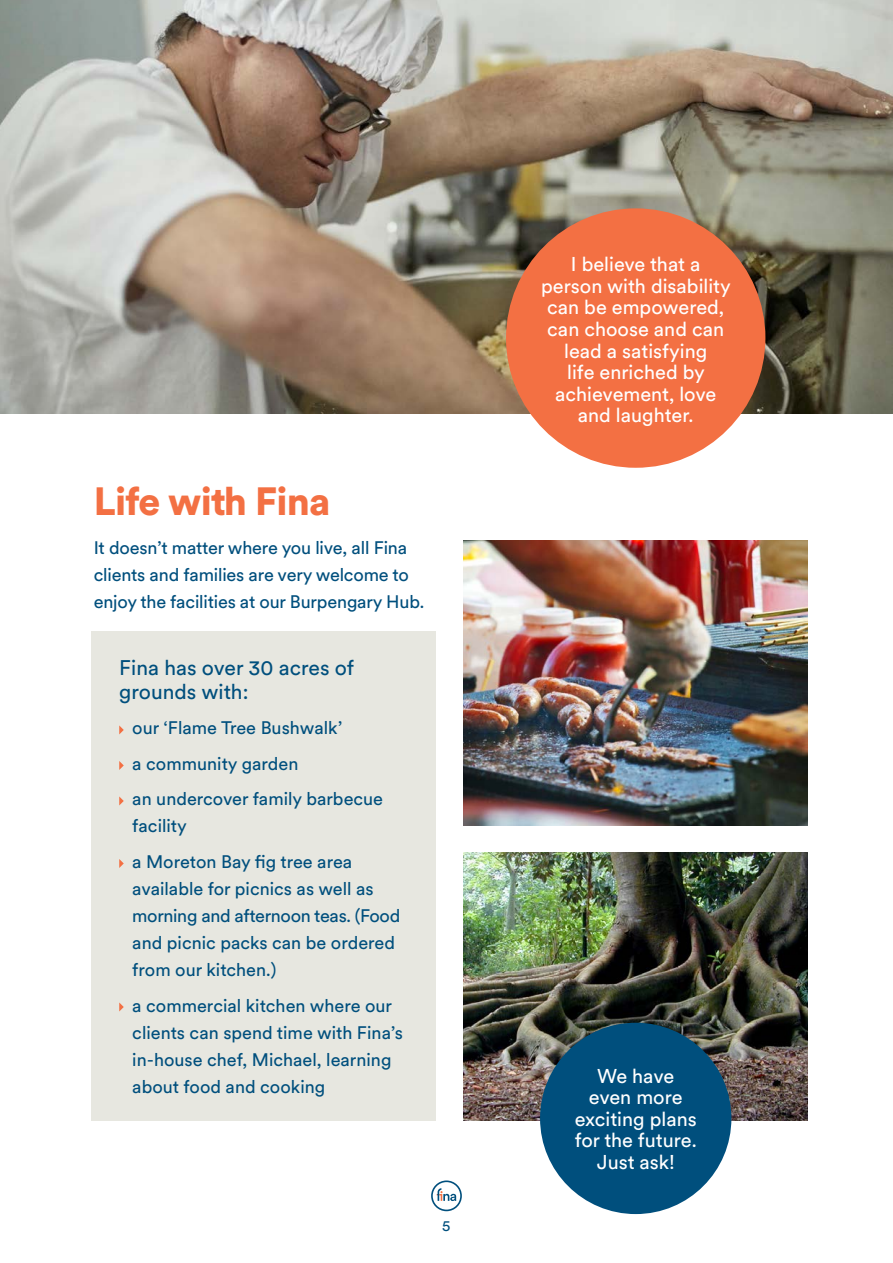
<style>
.page{position:relative;width:893px;height:1263px;background:#fff}
.page>*{position:absolute;margin:0;border:0;box-sizing:border-box;transform-origin:0 0}
.t1{font:900 39px "Circular Std";letter-spacing:-.02em;color:#f37043}
.t2{font:21px/24px "Circular XX";color:#004f7d}
.t3{font:19.8px/21.6px "Circular XX";color:#fff;text-align:center}
.t4{font:18px/27px "Circular XX";color:#004f7d}
.t5{font:15px "Circular XX";color:#004f7d}
</style>
<div class="page">
<div style="left:92px;top:631px;width:344px;height:489px;background:#e7e7e0"></div>
<img style="left:0;top:0;width:893px;height:413px">
<div style="left:506px;top:208px;width:259px;height:260px;background:#f37043;border-radius:50%"></div>
<svg style="left:119px;top:725px;width:5px;height:9px"></svg>
<svg style="left:119px;top:761px;width:5px;height:9px"></svg>
<svg style="left:119px;top:796px;width:5px;height:9px"></svg>
<svg style="left:119px;top:859px;width:5px;height:9px"></svg>
<svg style="left:119px;top:1002px;width:5px;height:9px"></svg>
<svg style="left:432px;top:1181px;width:29px;height:29px"></svg>
<div style="left:431px;top:1180px;width:31px;height:31px;border:2px solid #004f7d;border-radius:50%"></div>
<svg style="left:437px;top:1188px;width:19px;height:13px"></svg>
<img style="left:463px;top:853px;width:345px;height:267px">
<img style="left:463px;top:540px;width:345px;height:285px">
<div style="left:540px;top:1023px;width:191px;height:191px;background:#004f7d;border-radius:50%"></div>
<h1 class="t1" style="left:94px;top:475px;width:238px">Life with Fina</h1>
<p class="t4" style="left:94px;top:534px;width:332px">It doesn’t matter where you live, all Fina clients and families are very welcome to enjoy the facilities at our Burpengary Hub.</p>
<p class="t2" style="left:119px;top:655px;width:236px">Fina has over 30 acres of grounds with:</p>
<p class="t4" style="left:132px;top:709px;width:252px;line-height:35.5px">our ‘Flame Tree Bushwalk’<br>a community garden<br>an undercover family barbecue</p>
<p class="t4" style="left:132px;top:808px;width:222px;line-height:35.5px">facility<br>a Moreton Bay fig tree area</p>
<p class="t4" style="left:132px;top:874px;width:269px">available for picnics as well as morning and afternoon teas. (Food and picnic packs can be ordered from our kitchen.)</p>
<p class="t4" style="left:132px;top:991px;width:272px">a commercial kitchen where our clients can spend time with Fina’s in-house chef, Michael, learning about food and cooking</p>
<p class="t5" style="left:442px;top:1215px;width:10px">5</p>
<p class="t3" style="left:541px;top:253px;width:191px">I believe that a person with disability can be empowered, can choose and can lead a satisfying<br>life enriched by achievement, love and laughter.</p>
<p class="t3" style="left:575px;top:1064px;width:124px">We have even more exciting plans for the future.<br>Just ask!</p>
</div>
